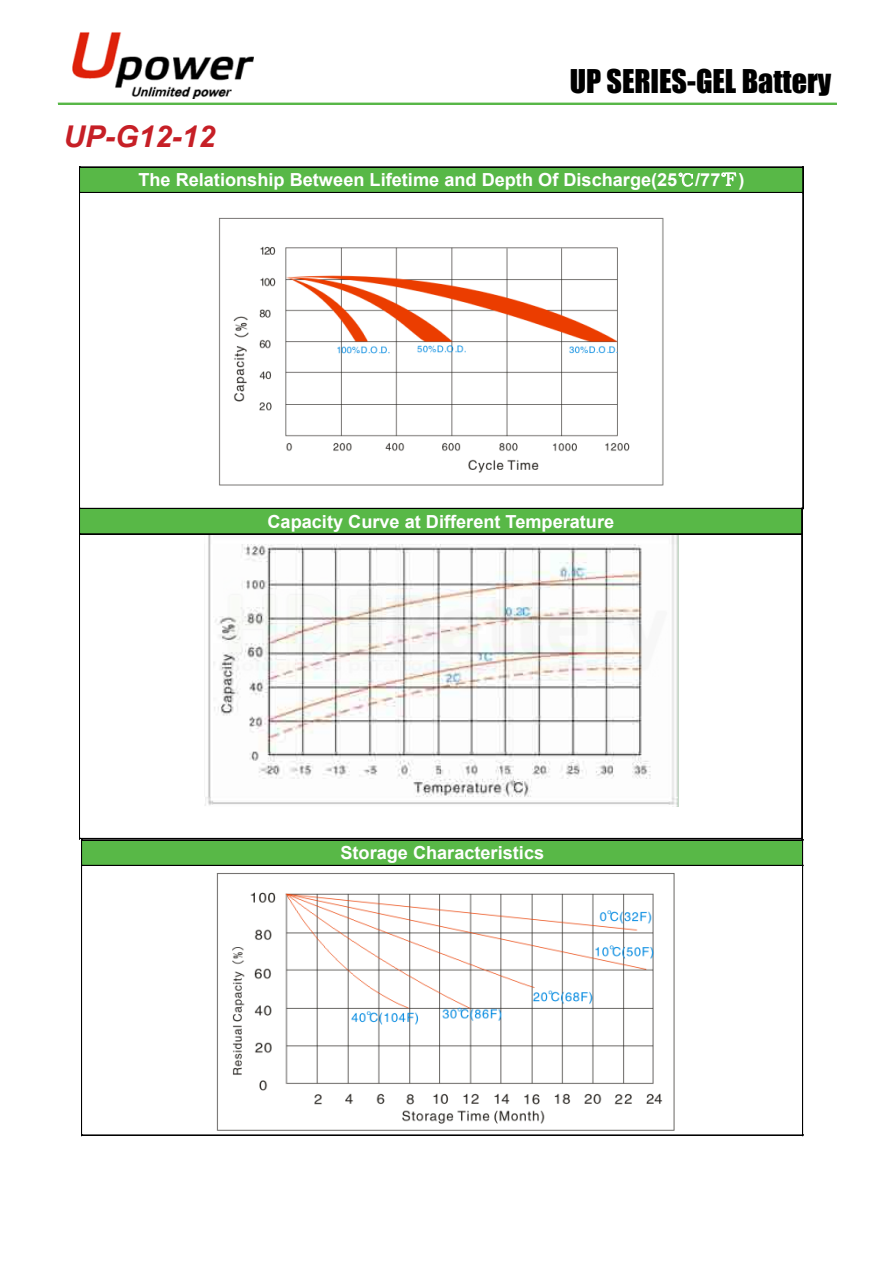
<style>
.page{position:relative;width:893px;height:1263px;background:#fff}
.page>*{position:absolute;margin:0;border:0;box-sizing:border-box;transform-origin:0 0}
.t1{font:30px "Impact";color:#000}
.t2{font:italic 700 30px "Arial";color:#c61f26}
.t3{font:700 18px "Arial";color:#fff}
.s1{font-style:inherit}
.s2{font-family:"Sim Sun";font-weight:400}
</style>
<div class="page">
<div style="left:80px;top:168px;width:8px;height:24px;background:#58b847"></div>
<div style="left:795px;top:168px;width:8px;height:24px;background:#58b847"></div>
<div style="left:88px;top:168px;width:707px;height:24px;background:#58b847"></div>
<svg style="left:678px;top:172px;width:15px;height:15px"></svg>
<svg style="left:721px;top:172px;width:15px;height:14px"></svg>
<hr style="left:80px;top:167px;width:723px;height:1px;background:#000">
<img style="left:219px;top:217px;width:445px;height:269px">
<svg style="left:79px;top:167px;width:2px;height:26px"></svg>
<hr style="left:80px;top:192px;width:723px;height:1px;background:#000">
<svg style="left:802px;top:167px;width:2px;height:26px"></svg>
<hr style="left:80px;top:193px;width:1px;height:315px;background:#000">
<hr style="left:79px;top:193px;width:1px;height:315px;background:#000">
<hr style="left:803px;top:193px;width:1px;height:315px;background:#000">
<hr style="left:802px;top:193px;width:1px;height:315px;background:#000">
<hr style="left:80px;top:509px;width:721px;height:2px;background:#58b847">
<div style="left:80px;top:511px;width:8px;height:21px;background:#58b847"></div>
<div style="left:794px;top:511px;width:7px;height:21px;background:#58b847"></div>
<hr style="left:80px;top:532px;width:721px;height:2px;background:#58b847">
<div style="left:88px;top:511px;width:706px;height:21px;background:#58b847"></div>
<hr style="left:80px;top:508px;width:722px;height:1px;background:#000">
<img style="left:205px;top:535px;width:473px;height:271px">
<svg style="left:79px;top:508px;width:1px;height:26px"></svg>
<hr style="left:80px;top:534px;width:722px;height:1px;background:#000">
<hr style="left:80px;top:533px;width:722px;height:1px;background:#000">
<svg style="left:801px;top:508px;width:3px;height:26px"></svg>
<hr style="left:80px;top:534px;width:1px;height:304px;background:#000">
<hr style="left:79px;top:534px;width:1px;height:304px;background:#000">
<hr style="left:80px;top:838px;width:722px;height:1px;background:#000">
<hr style="left:802px;top:534px;width:1px;height:304px;background:#000">
<hr style="left:801px;top:534px;width:1px;height:304px;background:#000">
<hr style="left:82px;top:840px;width:720px;height:2px;background:#58b847">
<div style="left:82px;top:842px;width:8px;height:21px;background:#58b847"></div>
<div style="left:795px;top:842px;width:7px;height:21px;background:#58b847"></div>
<hr style="left:82px;top:863px;width:720px;height:2px;background:#58b847">
<div style="left:90px;top:842px;width:705px;height:21px;background:#58b847"></div>
<hr style="left:82px;top:840px;width:721px;height:1px;background:#000">
<hr style="left:82px;top:839px;width:721px;height:1px;background:#000">
<img style="left:204px;top:873px;width:477px;height:262px">
<svg style="left:79px;top:838px;width:4px;height:28px"></svg>
<hr style="left:82px;top:865px;width:721px;height:1px;background:#000">
<svg style="left:801px;top:838px;width:3px;height:28px"></svg>
<hr style="left:82px;top:866px;width:1px;height:269px;background:#000">
<hr style="left:81px;top:866px;width:1px;height:269px;background:#000">
<hr style="left:82px;top:1135px;width:721px;height:1px;background:#000">
<hr style="left:803px;top:866px;width:1px;height:269px;background:#000">
<hr style="left:802px;top:866px;width:1px;height:269px;background:#000">
<hr style="left:58px;top:103px;width:778px;height:1px;background:#58b747">
<img style="left:72px;top:32px;width:182px;height:66px">
<img style="left:223px;top:577px;width:447px;height:109px">
<h1 class="t2" style="left:63px;top:120px;width:153px">UP-G1<span class="s1">2</span>-12</h1>
<h1 class="t1" style="left:570px;top:63px;width:263px">UP SERIES-GEL Battery</h1>
<p class="t3" style="left:138px;top:168px;width:608px">The Relationship Between Lifetime and Depth Of Discharge(25<span class="s2">℃</span>/77<span class="s2">℉</span>)</p>
<p class="t3" style="left:268px;top:509px;width:348px">Capacity Curve at Different Temperature</p>
<p class="t3" style="left:340px;top:841px;width:205px">Storage Characteristics</p>
</div>
